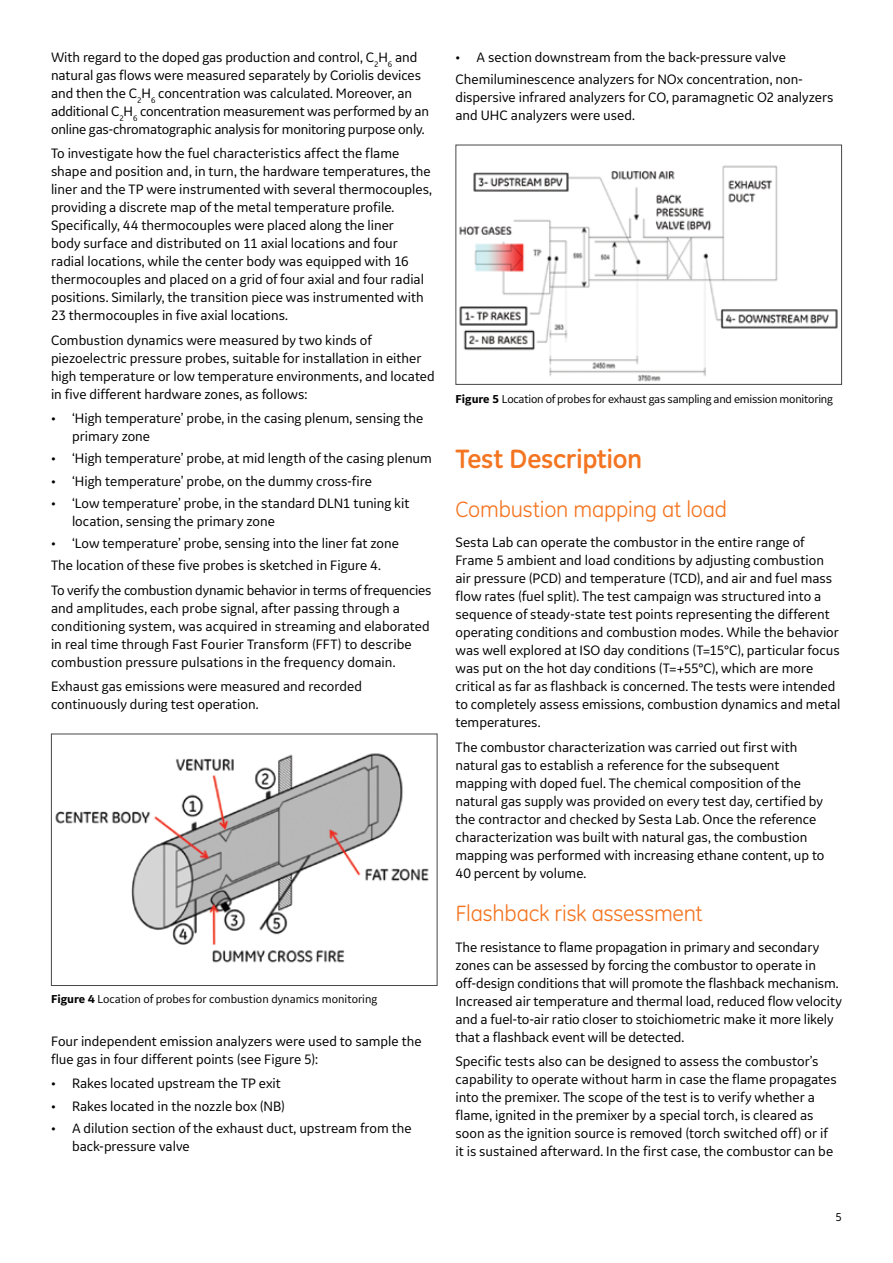
<style>
.page{position:relative;width:893px;height:1263px;background:#fff}
.page>*{position:absolute;margin:0;border:0;box-sizing:border-box;transform-origin:0 0}
.t1{font:700 27px "GE Inspira";letter-spacing:-.01em;color:#f47521}
.t2{font:22.5px "GE Inspira";letter-spacing:-.01em;color:#f47521}
.t3{font:14.25px/18px "GE Inspira Sans";color:#000}
.t4{font:12px "GE Inspira Sans";letter-spacing:-.02em;color:#000}
.t5{font:12px "GE Inspira Sans";color:#000}
.s1{font-weight:700}
</style>
<div class="page">
<img style="left:55px;top:753px;width:374px;height:210px">
<div style="left:51px;top:734px;width:386px;height:252px;border:1px solid #48484a"></div>
<img style="left:459px;top:165px;width:379px;height:217px">
<div style="left:455px;top:145px;width:387px;height:240px;border:1px solid #48484a"></div>
<p class="t3" style="left:51px;top:48px;width:380px">With regard to the doped gas production and control, C<sub>2</sub>H<sub>6</sub> and natural gas flows were measured separately by Coriolis devices and then the C<sub>2</sub>H<sub>6</sub> concentration was calculated. Moreover, an additional C<sub>2</sub>H<sub>6</sub> concentration measurement was performed by an online gas-chromatographic analysis for monitoring purpose only.</p>
<p class="t3" style="left:51px;top:144px;width:382px">To investigate how the fuel characteristics affect the flame shape and position and, in turn, the hardware temperatures, the liner and the TP were instrumented with several thermocouples, providing a discrete map of the metal temperature profile.<br>Specifically, 44 thermocouples were placed along the liner<br>body surface and distributed on 11 axial locations and four radial locations, while the center body was equipped with 16 thermocouples and placed on a grid of four axial and four radial positions. Similarly, the transition piece was instrumented with 23 thermocouples in five axial locations.</p>
<p class="t3" style="left:51px;top:331px;width:385px">Combustion dynamics were measured by two kinds of piezoelectric pressure probes, suitable for installation in either high temperature or low temperature environments, and located in five different hardware zones, as follows:</p>
<p class="t3" style="left:72px;top:409px;width:353px;text-indent:-21px">• ‘High temperature’ probe, in the casing plenum, sensing the primary zone</p>
<p class="t3" style="left:51px;top:449px;width:382px">• ‘High temperature’ probe, at mid length of the casing plenum</p>
<p class="t3" style="left:51px;top:472px;width:323px">• ‘High temperature’ probe, on the dummy cross-fire</p>
<p class="t3" style="left:72px;top:494px;width:339px;text-indent:-21px">• ‘Low temperature’ probe, in the standard DLN1 tuning kit location, sensing the primary zone</p>
<p class="t3" style="left:51px;top:532px;width:350px;line-height:22.2px">• ‘Low temperature’ probe, sensing into the liner fat zone<br>The location of these five probes is sketched in Figure 4.</p>
<p class="t3" style="left:51px;top:581px;width:382px">To verify the combustion dynamic behavior in terms of frequencies and amplitudes, each probe signal, after passing through a conditioning system, was acquired in streaming and elaborated in real time through Fast Fourier Transform (FFT) to describe combustion pressure pulsations in the frequency domain.</p>
<p class="t3" style="left:51px;top:677px;width:313px">Exhaust gas emissions were measured and recorded continuously during test operation.</p>
<p class="t5" style="left:51px;top:992px;width:328px"><span class="s1">Figure 4</span> Location of probes for combustion dynamics monitoring</p>
<p class="t3" style="left:51px;top:1032px;width:372px">Four independent emission analyzers were used to sample the flue gas in four different points (see Figure 5):</p>
<p class="t3" style="left:51px;top:1074px;width:231px">• Rakes located upstream the TP exit</p>
<p class="t3" style="left:51px;top:1096px;width:236px">• Rakes located in the nozzle box (NB)</p>
<p class="t3" style="left:72px;top:1119px;width:341px;text-indent:-21px">• A dilution section of the exhaust duct, upstream from the back-pressure valve</p>
<p class="t3" style="left:455px;top:46px;width:349px;line-height:22.2px">• A section downstream from the back-pressure valve<br>Chemiluminescence analyzers for NOx concentration, non-</p>
<p class="t3" style="left:455px;top:88px;width:380px">dispersive infrared analyzers for CO, paramagnetic O2 analyzers and UHC analyzers were used.</p>
<p class="t4" style="left:455px;top:391px;width:379px"><span class="s1">Figure 5</span> Location of probes for exhaust gas sampling and emission monitoring</p>
<h2 class="t1" style="left:455px;top:441px;width:188px">Test Description</h2>
<h3 class="t2" style="left:455px;top:496px;width:273px">Combustion mapping at load</h3>
<p class="t3" style="left:455px;top:533px;width:386px">Sesta Lab can operate the combustor in the entire range of Frame 5 ambient and load conditions by adjusting combustion air pressure (PCD) and temperature (TCD), and air and fuel mass flow rates (fuel split). The test campaign was structured into a sequence of steady-state test points representing the different operating conditions and combustion modes. While the behavior was well explored at ISO day conditions (T=15°C), particular focus was put on the hot day conditions (T=+55°C), which are more critical as far as flashback is concerned. The tests were intended to completely assess emissions, combustion dynamics and metal temperatures.</p>
<p class="t3" style="left:455px;top:738px;width:370px">The combustor characterization was carried out first with natural gas to establish a reference for the subsequent mapping with doped fuel. The chemical composition of the natural gas supply was provided on every test day, certified by the contractor and checked by Sesta Lab. Once the reference characterization was built with natural gas, the combustion mapping was performed with increasing ethane content, up to 40 percent by volume.</p>
<h3 class="t2" style="left:455px;top:900px;width:249px">Flashback risk assessment</h3>
<p class="t3" style="left:455px;top:938px;width:388px">The resistance to flame propagation in primary and secondary zones can be assessed by forcing the combustor to operate in off-design conditions that will promote the flashback mechanism.<br>Increased air temperature and thermal load, reduced flow velocity and a fuel-to-air ratio closer to stoichiometric make it more likely that a flashback event will be detected.</p>
<p class="t3" style="left:455px;top:1052px;width:383px">Specific tests also can be designed to assess the combustor’s capability to operate without harm in case the flame propagates into the premixer. The scope of the test is to verify whether a flame, ignited in the premixer by a special torch, is cleared as soon as the ignition source is removed (torch switched off) or if it is sustained afterward. In the first case, the combustor can be</p>
<p class="t4" style="left:836px;top:1210px;width:8px">5</p>
</div>
